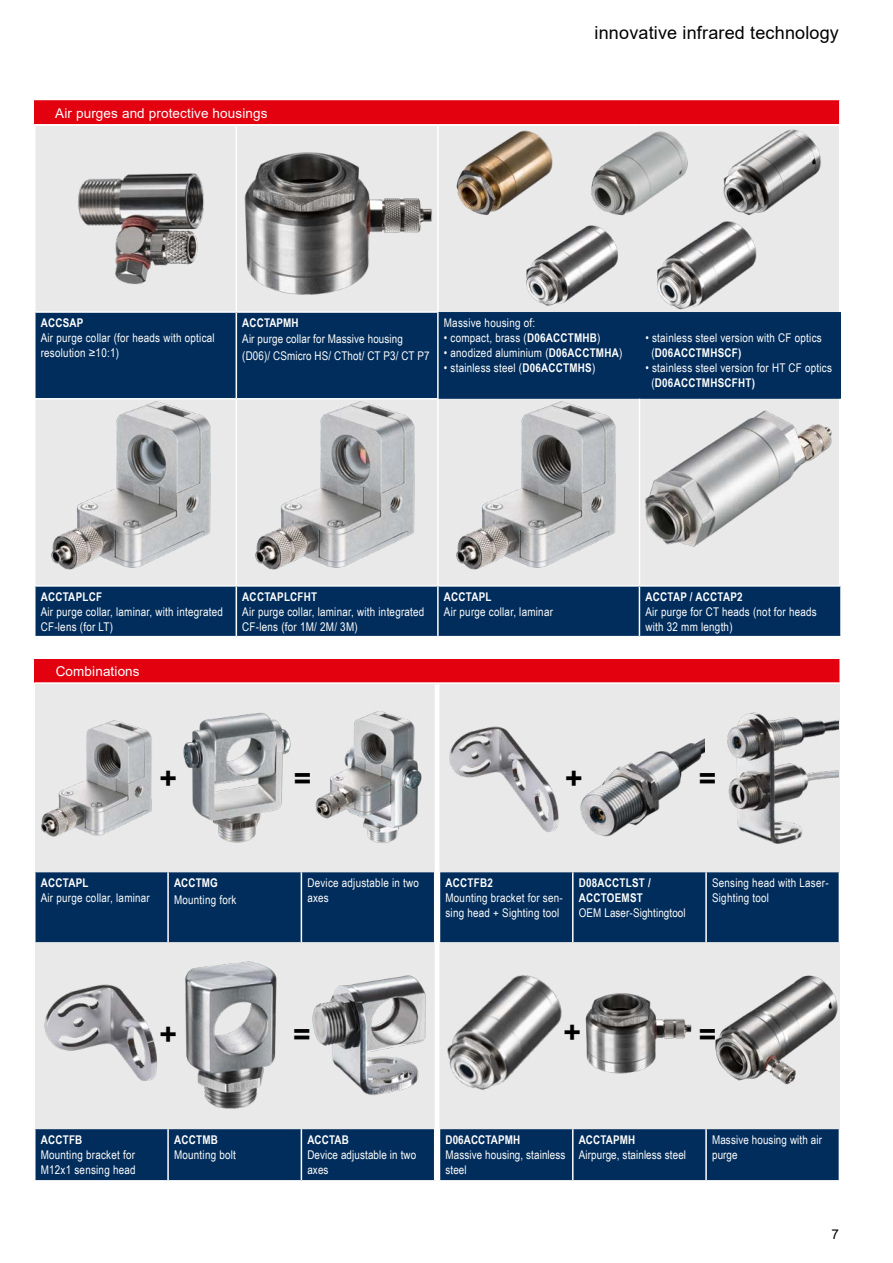
<style>
.page{position:relative;width:893px;height:1263px;background:#fff}
.page>*{position:absolute;margin:0;border:0;box-sizing:border-box;transform-origin:0 0}
.t1{font:700 30px "Arial";color:#000}
.t2{font:18px "Arial";letter-spacing:.01em;color:#000}
.t3{font:13.5px "Arial";letter-spacing:.01em;color:#fff}
.t4{font:13.5px "Arial";color:#000}
.t5{font:12px/15px "Arial Narrow";letter-spacing:.02em;color:#fff}
.t6{font:700 12px/15px "Arial Narrow";letter-spacing:.02em;color:#fff}
.s1{font-weight:700}
</style>
<div class="page">
<div style="left:34px;top:99px;width:805px;height:523px;background:#e9e9e9"></div>
<div style="left:35px;top:657px;width:805px;height:493px;background:#e9e9e9"></div>
<div style="left:34px;top:99px;width:806px;height:26px;background:#e3000f"></div>
<hr style="left:34px;top:99px;width:807px;height:1px;background:#fff">
<hr style="left:839px;top:100px;width:2px;height:24px;background:#fff">
<div style="left:34px;top:657px;width:806px;height:26px;background:#e3000f"></div>
<hr style="left:34px;top:657px;width:807px;height:1px;background:#fff">
<hr style="left:839px;top:658px;width:2px;height:24px;background:#fff">
<hr style="left:34px;top:682px;width:807px;height:2px;background:#fff">
<svg style="left:36px;top:312px;width:805px;height:324px;background:#1c446c"></svg>
<hr style="left:34px;top:124px;width:202px;height:2px;background:#fff">
<hr style="left:34px;top:126px;width:2px;height:185px;background:#fff">
<hr style="left:236px;top:124px;width:202px;height:2px;background:#fff">
<hr style="left:236px;top:126px;width:1px;height:185px;background:#fff">
<hr style="left:438px;top:124px;width:201px;height:2px;background:#fff">
<hr style="left:437px;top:126px;width:2px;height:185px;background:#fff">
<hr style="left:639px;top:124px;width:203px;height:2px;background:#fff">
<hr style="left:34px;top:311px;width:202px;height:2px;background:#fff">
<hr style="left:34px;top:313px;width:2px;height:85px;background:#fff">
<hr style="left:236px;top:311px;width:203px;height:2px;background:#fff">
<hr style="left:236px;top:313px;width:1px;height:85px;background:#fff">
<hr style="left:34px;top:398px;width:202px;height:1px;background:#fff">
<hr style="left:34px;top:399px;width:2px;height:186px;background:#fff">
<hr style="left:236px;top:398px;width:203px;height:1px;background:#fff">
<hr style="left:236px;top:399px;width:1px;height:186px;background:#fff">
<hr style="left:437px;top:399px;width:2px;height:186px;background:#fff">
<hr style="left:639px;top:399px;width:1px;height:186px;background:#fff">
<hr style="left:840px;top:399px;width:2px;height:186px;background:#fff">
<hr style="left:34px;top:585px;width:202px;height:2px;background:#fff">
<hr style="left:34px;top:587px;width:2px;height:49px;background:#fff">
<hr style="left:236px;top:585px;width:202px;height:2px;background:#fff">
<hr style="left:236px;top:587px;width:1px;height:49px;background:#fff">
<hr style="left:438px;top:585px;width:201px;height:2px;background:#fff">
<hr style="left:437px;top:587px;width:2px;height:49px;background:#fff">
<hr style="left:639px;top:585px;width:203px;height:2px;background:#fff">
<hr style="left:639px;top:587px;width:1px;height:49px;background:#fff">
<hr style="left:840px;top:587px;width:2px;height:49px;background:#fff">
<hr style="left:437px;top:313px;width:2px;height:85px;background:#fff">
<svg style="left:35px;top:872px;width:804px;height:308px;fill:#002d5b"></svg>
<hr style="left:34px;top:872px;width:2px;height:70px;background:#fff">
<hr style="left:167px;top:872px;width:2px;height:70px;background:#fff">
<hr style="left:301px;top:872px;width:1px;height:70px;background:#fff">
<hr style="left:572px;top:872px;width:1px;height:70px;background:#fff">
<hr style="left:705px;top:872px;width:2px;height:70px;background:#fff">
<hr style="left:839px;top:872px;width:1px;height:70px;background:#fff">
<hr style="left:34px;top:1129px;width:2px;height:51px;background:#fff">
<hr style="left:167px;top:1129px;width:2px;height:51px;background:#fff">
<hr style="left:301px;top:1129px;width:1px;height:51px;background:#fff">
<hr style="left:572px;top:1129px;width:1px;height:51px;background:#fff">
<hr style="left:705px;top:1129px;width:2px;height:51px;background:#fff">
<hr style="left:839px;top:1129px;width:1px;height:51px;background:#fff">
<svg style="left:434px;top:684px;width:6px;height:497px"></svg>
<img style="left:302px;top:967px;width:131px;height:133px">
<img style="left:37px;top:968px;width:131px;height:133px">
<img style="left:441px;top:957px;width:131px;height:153px">
<img style="left:41px;top:720px;width:111px;height:117px">
<img style="left:238px;top:388px;width:401px;height:182px">
<img style="left:35px;top:388px;width:199px;height:182px">
<img style="left:78px;top:173px;width:126px;height:111px">
<img style="left:244px;top:152px;width:188px;height:143px">
<img style="left:639px;top:392px;width:199px;height:173px">
<img style="left:183px;top:712px;width:108px;height:131px">
<img style="left:315px;top:711px;width:107px;height:132px">
<img style="left:449px;top:726px;width:110px;height:106px">
<img style="left:580px;top:738px;width:125px;height:99px">
<img style="left:727px;top:712px;width:112px;height:132px">
<img style="left:171px;top:950px;width:125px;height:170px">
<img style="left:572px;top:984px;width:126px;height:95px">
<img style="left:708px;top:969px;width:130px;height:126px">
<img style="left:456px;top:130px;width:97px;height:86px">
<img style="left:591px;top:131px;width:97px;height:85px">
<img style="left:526px;top:225px;width:92px;height:81px">
<img style="left:723px;top:129px;width:98px;height:86px">
<img style="left:657px;top:221px;width:100px;height:89px">
<div style="left:34px;top:638px;width:805px;height:21px;background:#fff"></div>
<p class="t3" style="left:55px;top:104px;width:214px">Air purges and protective housings</p>
<h2 class="t2" style="left:595px;top:20px;width:246px">innovative infrared technology</h2>
<p class="t6" style="left:41px;top:314px;width:44px">ACCSAP</p>
<p class="t5" style="left:41px;top:330px;width:175px">Air purge collar (for heads with optical resolution ≥10:1)</p>
<p class="t6" style="left:242px;top:314px;width:58px">ACCTAPMH</p>
<p class="t5" style="left:242px;top:330px;width:189px;line-height:16.5px">Air purge collar for Massive housing (D06)/ CSmicro HS/ CThot/ CT P3/ CT P7</p>
<p class="t5" style="left:444px;top:315px;width:93px">Massive housing of:</p>
<p class="t5" style="left:444px;top:330px;width:158px">• compact, brass (<span class="s1">D06ACCTMHB</span>)</p>
<p class="t5" style="left:444px;top:345px;width:180px">• anodized aluminium (<span class="s1">D06ACCTMHA</span>)</p>
<p class="t5" style="left:444px;top:360px;width:153px">• stainless steel (<span class="s1">D06ACCTMHS</span>)</p>
<p class="t5" style="left:651px;top:330px;width:172px;text-indent:-6px">• stainless steel version with CF optics (<span class="s1">D06ACCTMHSCF)</span></p>
<p class="t5" style="left:651px;top:360px;width:182px;text-indent:-6px">• stainless steel version for HT CF optics (<span class="s1">D06ACCTMHSCFHT)</span></p>
<p class="t6" style="left:41px;top:588px;width:63px">ACCTAPLCF</p>
<p class="t5" style="left:41px;top:603px;width:184px">Air purge collar, laminar, with integrated<br>CF-lens (for LT)</p>
<p class="t3" style="left:56px;top:662px;width:86px">Combinations</p>
<p class="t6" style="left:242px;top:588px;width:76px">ACCTAPLCFHT</p>
<p class="t5" style="left:242px;top:603px;width:184px">Air purge collar, laminar, with integrated<br>CF-lens (for 1M/ 2M/ 3M)</p>
<p class="t6" style="left:444px;top:588px;width:49px">ACCTAPL</p>
<p class="t5" style="left:444px;top:603px;width:111px">Air purge collar, laminar</p>
<p class="t6" style="left:645px;top:588px;width:99px">ACCTAP / ACCTAP2</p>
<p class="t5" style="left:645px;top:603px;width:173px">Air purge for CT heads (not for heads with 32 mm length)</p>
<h1 class="t1" style="left:160px;top:757px;width:19px">+</h1>
<h1 class="t1" style="left:565px;top:757px;width:19px">+</h1>
<h1 class="t1" style="left:294px;top:757px;width:19px">=</h1>
<h1 class="t1" style="left:699px;top:757px;width:19px">=</h1>
<p class="t6" style="left:41px;top:875px;width:49px">ACCTAPL</p>
<p class="t5" style="left:41px;top:890px;width:111px">Air purge collar, laminar</p>
<p class="t6" style="left:174px;top:875px;width:45px">ACCTMG</p>
<p class="t5" style="left:174px;top:891px;width:64px">Mounting fork</p>
<p class="t5" style="left:307px;top:875px;width:113px">Device adjustable in two axes</p>
<p class="t6" style="left:445px;top:875px;width:49px">ACCTFB2</p>
<p class="t5" style="left:445px;top:890px;width:119px">Mounting bracket for sen&shy;sing head + Sighting tool</p>
<p class="t6" style="left:579px;top:875px;width:74px">D08ACCTLST /<br>ACCTOEMST</p>
<p class="t5" style="left:579px;top:905px;width:108px">OEM Laser-Sightingtool</p>
<p class="t5" style="left:712px;top:875px;width:118px">Sensing head with Laser-<br>Sighting tool</p>
<h1 class="t1" style="left:160px;top:1014px;width:19px">+</h1>
<h1 class="t1" style="left:563px;top:1011px;width:19px">+</h1>
<h1 class="t1" style="left:293px;top:1013px;width:19px">=</h1>
<h1 class="t1" style="left:699px;top:1013px;width:19px">=</h1>
<p class="t6" style="left:41px;top:1131px;width:43px">ACCTFB</p>
<p class="t5" style="left:41px;top:1147px;width:96px">Mounting bracket for<br>M12x1 sensing head</p>
<p class="t6" style="left:174px;top:1131px;width:45px">ACCTMB</p>
<p class="t5" style="left:174px;top:1147px;width:63px">Mounting bolt</p>
<p class="t6" style="left:307px;top:1131px;width:43px">ACCTAB</p>
<p class="t5" style="left:307px;top:1147px;width:110px">Device adjustable in two axes</p>
<p class="t6" style="left:445px;top:1131px;width:76px">D06ACCTAPMH</p>
<p class="t5" style="left:445px;top:1147px;width:122px">Massive housing, stainless steel</p>
<p class="t6" style="left:579px;top:1131px;width:58px">ACCTAPMH</p>
<p class="t5" style="left:579px;top:1147px;width:109px">Airpurge, stainless steel</p>
<p class="t5" style="left:712px;top:1132px;width:111px">Massive housing with air purge</p>
<p class="t4" style="left:831px;top:1225px;width:9px">7</p>
</div>
